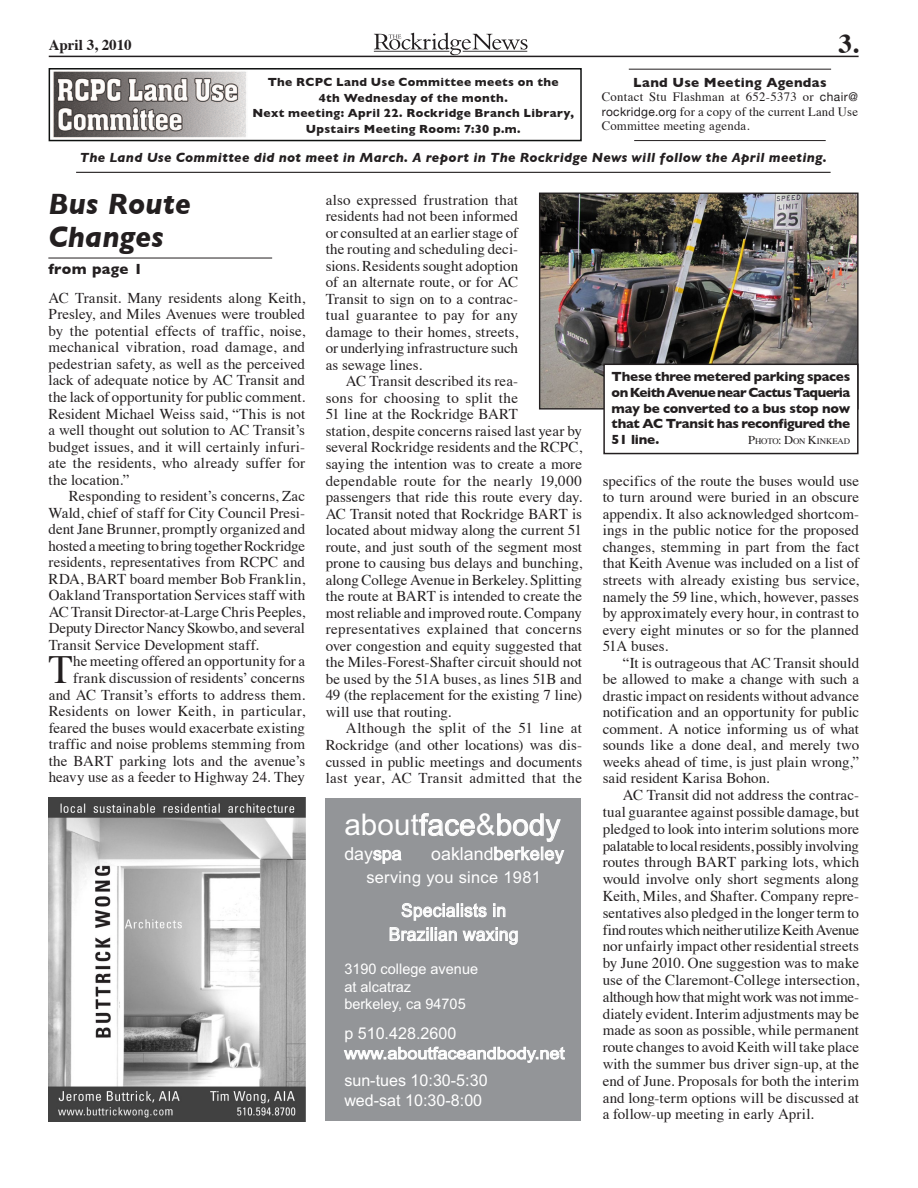
<style>
.page{position:relative;width:918px;height:1188px;background:#fff}
.page>*{position:absolute;margin:0;border:0;box-sizing:border-box;transform-origin:0 0}
.t1{font:40.05px "Times";color:#231f20}
.t2{font:italic 700 30px/33px "Gill Sans";letter-spacing:.015em;color:#231f20;scale:.95 1}
.t3{font:29.85px "Arial";letter-spacing:.005em;color:#fff}
.t4{font:700 27px "Times";color:#231f20}
.t5{font:18.15px/23.9px "Arial";letter-spacing:.02em;color:#fff;text-align:center;scale:.95 1}
.t6{font:18px "Arial";color:#fff}
.t7{font:16.5px "Arial";color:#fff;scale:1.1 1}
.t8{font:16.5px "Arial";letter-spacing:.02em;color:#fff}
.t9{font:16.2px/19.5px "Arial";color:#fff}
.t10{font:15px/16.5px "Times";letter-spacing:.005em;color:#231f20;text-align:justify}
.t11{font:700 15px "Times";color:#231f20}
.t12{font:700 15px "Gill Sans";letter-spacing:.02em;color:#231f20}
.t13{font:14.7px/17.5px "Arial";color:#fff}
.t14{font:700 13.5px/15.8px "Gill Sans";letter-spacing:-.015em;color:#231f20;text-align:justify}
.t15{font:italic 700 13.5px "Gill Sans";letter-spacing:.025em;color:#231f20}
.t16{font:700 13.5px "Gill Sans";letter-spacing:.025em;color:#231f20}
.t17{font:12.75px/14.5px "Times";letter-spacing:.01em;color:#231f20;text-align:justify}
.t18{font:700 12px/15.8px "Gill Sans";letter-spacing:.03em;color:#231f20;text-align:center}
.t19{font:8.4px "Times";letter-spacing:-.025em;color:#231f20;scale:1.05 1}
.s1{font-family:"Helvetica Neue";font-size:12px}
.s2{font-size:12px}
</style>
<div class="page">
<img style="left:541px;top:195px;width:316px;height:213px">
<div style="left:539px;top:193px;width:320px;height:217px;border:1px solid #231f20"></div>
<hr style="left:49px;top:56px;width:810px;height:1px;background:#231f20">
<svg style="left:374px;top:33px;width:154px;height:22px"></svg>
<hr style="left:463px;top:51px;width:64px;height:1px;background:#231f20">
<hr style="left:374px;top:51px;width:75px;height:1px;background:#231f20">
<hr style="left:48px;top:258px;width:224px;height:1px;background:#231f20">
<hr style="left:629px;top:69px;width:202px;height:1px;background:#231f20">
<hr style="left:634px;top:140px;width:192px;height:1px;background:#231f20">
<img style="left:53px;top:71px;width:193px;height:67px">
<div style="left:49px;top:68px;width:533px;height:73px;border:2px solid #0f1110"></div>
<img style="left:49px;top:798px;width:256px;height:323px">
<hr style="left:76px;top:172px;width:755px;height:1px;background:#231f20">
<div style="left:604px;top:364px;width:254px;height:90px;background:#fff"></div>
<div style="left:603px;top:364px;width:256px;height:90px;border:2px solid #231f20"></div>
<div style="left:326px;top:798px;width:255px;height:323px;background:#939598"></div>
<svg style="left:419px;top:813px;width:56px;height:23px"></svg>
<svg style="left:373px;top:850px;width:29px;height:14px"></svg>
<svg style="left:494px;top:814px;width:70px;height:50px"></svg>
<svg style="left:344px;top:1047px;width:221px;height:16px"></svg>
<svg style="left:402px;top:903px;width:85px;height:17px"></svg>
<svg style="left:493px;top:904px;width:12px;height:13px"></svg>
<svg style="left:390px;top:927px;width:67px;height:14px"></svg>
<svg style="left:463px;top:927px;width:55px;height:18px"></svg>
<p class="t11" style="left:49px;top:31px;width:84px">April 3, 2010</p>
<h3 class="t4" style="left:838px;top:18px;width:22px">3.</h3>
<p class="t18" style="left:252px;top:74px;width:323px">The RCPC Land Use Committee meets on the<br>4th Wednesday of the month.<br>Next meeting: April 22. Rockridge Branch Library, Upstairs Meeting Room: 7:30 p.m.</p>
<p class="t16" style="left:633px;top:74px;width:195px">Land Use Meeting Agendas</p>
<p class="t17" style="left:602px;top:89px;width:258px">Contact Stu Flashman at 652-5373 or <span class="s1">chair@ rockridge.org</span> for a copy of the current Land Use Committee meeting agenda.</p>
<p class="t15" style="left:80px;top:150px;width:748px">The Land Use Committee did not meet in March. A report in The Rockridge News will follow the April meeting.</p>
<h2 class="t2" style="left:48px;top:187px;width:151px">Bus Route<br>Changes</h2>
<p class="t12" style="left:48px;top:260px;width:96px">from page 1</p>
<p class="t10" style="left:49px;top:288px;width:258px">AC Transit. Many residents along Keith, Presley, and Miles Avenues were troubled by the potential effects of traffic, noise, mechanical vibration, road damage, and pedestrian safety, as well as the perceived lack of adequate notice by AC Transit and the lack of opportunity for public comment.<br>Resident Michael Weiss said, “This is not a well thought out solution to AC Transit’s budget issues, and it will certainly infuri&shy;ate the residents, who already suffer for the location.”</p>
<p class="t10" style="left:49px;top:487px;width:258px;text-indent:20px">Responding to resident’s concerns, Zac Wald, chief of staff for City Council Presi&shy;dent Jane Brunner, promptly organized and hosted a meeting to bring together Rockridge residents, representatives from RCPC and RDA, BART board member Bob Franklin, Oakland Transportation Services staff with AC Transit Director-at-Large Chris Peeples, Deputy Director Nancy Skowbo, and several Transit Service Development staff.</p>
<h1 class="t1" style="left:49px;top:632px;width:26px">T</h1>
<p class="t10" style="left:49px;top:652px;width:258px;text-align:right">he meeting offered an opportunity for a frank discussion of residents’ concerns and AC Transit’s efforts to address them.<br>Residents on lower Keith, in particular, feared the buses would exacerbate existing traffic and noise problems stemming from the BART parking lots and the avenue’s heavy use as a feeder to Highway 24. They</p>
<p class="t10" style="left:326px;top:190px;width:194px">also expressed frustration that residents had not been informed or consulted at an earlier stage of the routing and scheduling deci&shy;sions. Residents sought adoption of an alternate route, or for AC Transit to sign on to a contrac&shy;tual guarantee to pay for any damage to their homes, streets, or underlying infrastructure such as sewage lines.</p>
<p class="t10" style="left:326px;top:372px;width:258px;text-align:left;text-indent:20px">AC Transit described its rea-<br>sons for choosing to split the<br>51 line at the Rockridge BART<br>station, despite concerns raised last year by several Rockridge residents and the RCPC, saying the intention was to create a more dependable route for the nearly 19,000 passengers that ride this route every day.<br>AC Transit noted that Rockridge BART is located about midway along the current 51 route, and just south of the segment most prone to causing bus delays and bunching, along College Avenue in Berkeley. Splitting the route at BART is intended to create the most reliable and improved route. Company representatives explained that concerns over congestion and equity suggested that the Miles-Forest-Shafter circuit should not be used by the 51A buses, as lines 51B and 49 (the replacement for the existing 7 line) will use that routing.</p>
<p class="t10" style="left:326px;top:719px;width:258px;text-indent:20px">Although the split of the 51 line at Rockridge (and other locations) was dis&shy;cussed in public meetings and documents last year, AC Transit admitted that the</p>
<h3 class="t3" style="left:344px;top:814px;width:218px">aboutface&amp;body</h3>
<p class="t6" style="left:344px;top:847px;width:59px">dayspa</p>
<p class="t6" style="left:431px;top:847px;width:134px">oaklandberkeley</p>
<p class="t8" style="left:366px;top:871px;width:176px">serving you since 1981</p>
<p class="t5" style="left:389px;top:900px;width:138px">Specialists in<br>Brazilian waxing</p>
<p class="t13" style="left:344px;top:962px;width:135px">3190 college avenue at alcatraz<br>berkeley, ca 94705</p>
<p class="t9" style="left:344px;top:1025px;width:113px">p 510.428.2600</p>
<p class="t7" style="left:344px;top:1047px;width:202px">www.aboutfaceandbody.net</p>
<p class="t9" style="left:344px;top:1072px;width:145px">sun-tues 10:30-5:30 wed-sat 10:30-8:00</p>
<p class="t14" style="left:612px;top:369px;width:240px">These three metered parking spaces on Keith Avenue near Cactus Taqueria may be converted to a bus stop now that AC Transit has reconfigured the 51 line.</p>
<p class="t19" style="left:748px;top:433px;width:98px"><span class="s2">P</span>HOTO<span class="s2">: D</span>ON <span class="s2">K</span>INKEAD</p>
<p class="t10" style="left:603px;top:471px;width:258px">specifics of the route the buses would use to turn around were buried in an obscure appendix. It also acknowledged shortcom&shy;ings in the public notice for the proposed changes, stemming in part from the fact that Keith Avenue was included on a list of streets with already existing bus service, namely the 59 line, which, however, passes by approximately every hour, in contrast to every eight minutes or so for the planned 51A buses.</p>
<p class="t10" style="left:603px;top:653px;width:258px;text-indent:20px">“It is outrageous that AC Transit should be allowed to make a change with such a drastic impact on residents without advance notification and an opportunity for public comment. A notice informing us of what sounds like a done deal, and merely two weeks ahead of time, is just plain wrong,” said resident Karisa Bohon.</p>
<p class="t10" style="left:603px;top:785px;width:258px;text-indent:20px">AC Transit did not address the contrac&shy;tual guarantee against possible damage, but pledged to look into interim solutions more palatable to local residents, possibly involving routes through BART parking lots, which would involve only short segments along Keith, Miles, and Shafter. Company repre&shy;sentatives also pledged in the longer term to find routes which neither utilize Keith Avenue nor unfairly impact other residential streets by June 2010. One suggestion was to make use of the Claremont-College intersection, although how that might work was not imme&shy;diately evident. Interim adjustments may be made as soon as possible, while permanent route changes to avoid Keith will take place with the summer bus driver sign-up, at the end of June. Proposals for both the interim and long-term options will be discussed at a follow-up meeting in early April.</p>
</div>
